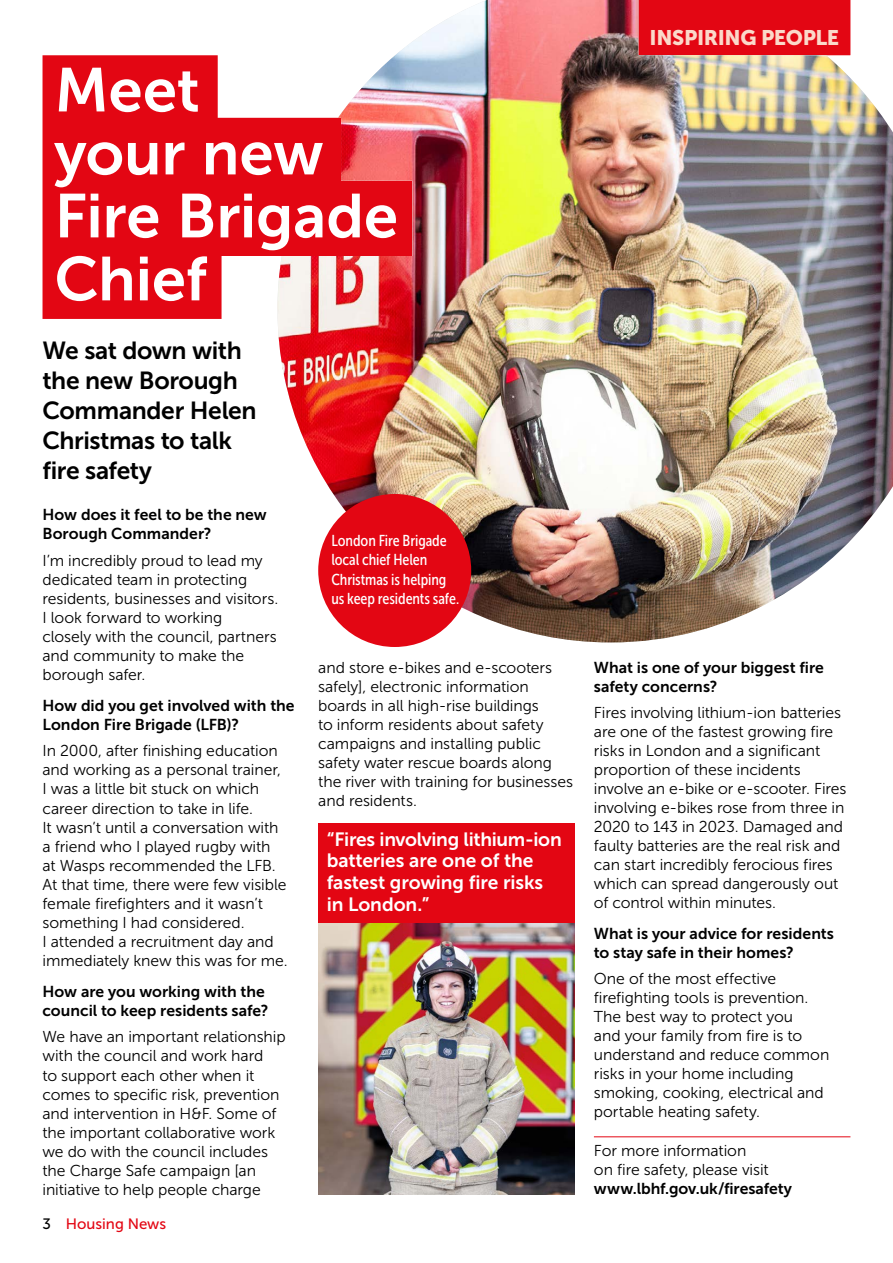
<style>
.page{position:relative;width:893px;height:1263px;background:#fff}
.page>*{position:absolute;margin:0;border:0;box-sizing:border-box;transform-origin:0 0}
.h3_Inspiring_people_big_headline_h3{font:61.65px/63px "Museo Sans 700";letter-spacing:-.005em;color:#fff}
.Standfirst_large_p{font:24.6px/30px "Museo Sans 700";letter-spacing:-.015em;color:#000}
.h2_Inspiring_people_section_title_h2{font:21px "Museo Sans 900";letter-spacing:-.02em;color:#fbd9ca}
.t1{font:19.2px/21.6px "Museo Sans 700";letter-spacing:-.01em;color:#fff}
.Body_text_p{font:15.75px/19px "Museo Sans 300";letter-spacing:-.005em;color:#000}
.Interview_questions_h4{font:15.75px/19px "Museo Sans 700";color:#000}
.Picture_caption_p{font:15.75px/19.2px "Museo Sans Cond 500";letter-spacing:-.005em;color:#fff}
.Call_to_action_with_rule_p{font:15.75px/18.9px "Museo Sans 300";letter-spacing:-.005em;color:#000}
.t2{font:15px "Museo Sans 500";color:#e30613}
.s1{color:#000}
.s2{font-family:"Museo Sans 700"}
</style>
<div class="page">
<svg style="left:43px;top:55px;width:234px;height:264px;background:#e6222e"></svg>
<hr style="left:594px;top:1136px;width:256px;height:1px;background:#e30613">
<img style="left:277px;top:0;width:616px;height:642px">
<div style="left:318px;top:494px;width:153px;height:153px;background:#e30613;border-radius:50%"></div>
<div style="left:318px;top:823px;width:257px;height:101px;background:#e30613"></div>
<img style="left:318px;top:924px;width:257px;height:271px">
<h3 class="h3_Inspiring_people_big_headline_h3" style="left:55px;top:59px;width:345px">Meet<br>your new<br>Fire Brigade<br>Chief</h3>
<h2 class="h2_Inspiring_people_section_title_h2" style="left:650px;top:26px;width:191px">INSPIRING PEOPLE</h2>
<p class="Standfirst_large_p" style="left:43px;top:336px;width:216px">We sat down with the new Borough<br>Commander Helen<br>Christmas to talk fire safety</p>
<h4 class="Interview_questions_h4" style="left:43px;top:505px;width:226px">How does it feel to be the new<br>Borough Commander?</h4>
<p class="Body_text_p" style="left:43px;top:551px;width:237px">I’m incredibly proud to lead my dedicated team in protecting residents, businesses and visitors.<br>I look forward to working<br>closely with the council, partners and community to make the borough safer.</p>
<h4 class="Interview_questions_h4" style="left:43px;top:696px;width:254px">How did you get involved with the<br>London Fire Brigade (LFB)?</h4>
<p class="Body_text_p" style="left:43px;top:741px;width:247px">In 2000, after finishing education and working as a personal trainer,<br>I was a little bit stuck on which career direction to take in life.<br>It wasn’t until a conversation with a friend who I played rugby with<br>at Wasps recommended the LFB.<br>At that time, there were few visible female firefighters and it wasn’t something I had considered.<br>I attended a recruitment day and immediately knew this was for me.</p>
<h4 class="Interview_questions_h4" style="left:43px;top:982px;width:228px">How are you working with the council to keep residents safe?</h4>
<p class="Body_text_p" style="left:43px;top:1027px;width:245px">We have an important relationship with the council and work hard<br>to support each other when it comes to specific risk, prevention and intervention in H&amp;F. Some of the important collaborative work we do with the council includes the Charge Safe campaign [an initiative to help people charge</p>
<p class="t2" style="left:43px;top:1215px;width:125px"><span class="s1">3</span> Housing News</p>
<p class="Picture_caption_p" style="left:331px;top:531px;width:129px">London Fire Brigade local chief Helen<br>Christmas is helping us keep residents safe.</p>
<p class="Body_text_p" style="left:318px;top:658px;width:256px">and store e-bikes and e-scooters safely], electronic information boards in all high-rise buildings<br>to inform residents about safety campaigns and installing public safety water rescue boards along the river with training for businesses and residents.</p>
<h4 class="Interview_questions_h4" style="left:594px;top:658px;width:232px">What is one of your biggest fire safety concerns?</h4>
<p class="Body_text_p" style="left:594px;top:704px;width:254px">Fires involving lithium-ion batteries are one of the fastest growing fire risks in London and a significant proportion of these incidents involve an e-bike or e-scooter. Fires involving e-bikes rose from three in 2020 to 143 in 2023. Damaged and faulty batteries are the real risk and can start incredibly ferocious fires which can spread dangerously out of control within minutes.</p>
<h4 class="Interview_questions_h4" style="left:594px;top:924px;width:242px">What is your advice for residents to stay safe in their homes?</h4>
<p class="Body_text_p" style="left:594px;top:969px;width:237px">One of the most effective firefighting tools is prevention.<br>The best way to protect you<br>and your family from fire is to understand and reduce common risks in your home including smoking, cooking, electrical and portable heating safety.</p>
<p class="Call_to_action_with_rule_p" style="left:594px;top:1141px;width:200px">For more information<br>on fire safety, please visit <span class="s2">www.lbhf.gov.uk/firesafety</span></p>
<p class="t1" style="left:327px;top:828px;width:237px">“Fires involving lithium-ion batteries are one of the fastest growing fire risks in London.”</p>
</div>
